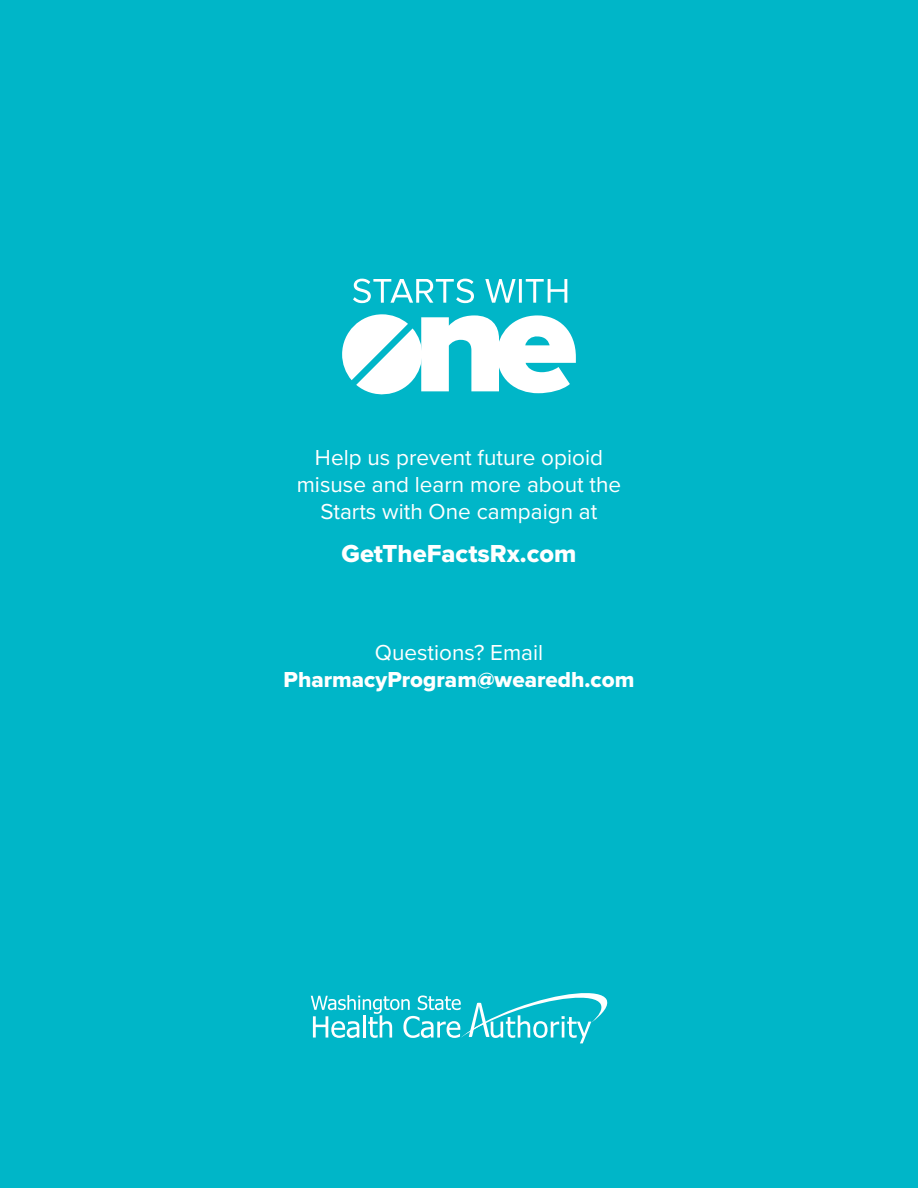
<style>
.page{position:relative;width:918px;height:1188px;background:#00b6c8}
.page>*{position:absolute;margin:0;border:0;box-sizing:border-box;transform-origin:0 0}
.t1{font:25.5px "Proxima Nova Extrabld";color:#fff}
.t2{font:22.5px/27px "Proxima Nova";color:#fff;text-align:center}
.t3{font:22.5px/27px "Proxima Nova Extrabld";color:#fff;text-align:center}
.s1{font-family:"Proxima Nova"}
</style>
<div class="page">
<svg style="left:311px;top:993px;width:297px;height:50px"></svg>
<svg style="left:342px;top:314px;width:234px;height:81px"></svg>
<svg style="left:353px;top:279px;width:214px;height:24px"></svg>
<p class="t2" style="left:297px;top:443px;width:326px">Help us prevent future opioid misuse and learn more about the<br>Starts with One campaign at</p>
<p class="t1" style="left:342px;top:535px;width:236px">GetTheFactsRx.com</p>
<p class="t3" style="left:284px;top:639px;width:352px"><span class="s1">Questions? Email<br></span>PharmacyProgram@wearedh.com</p>
</div>
